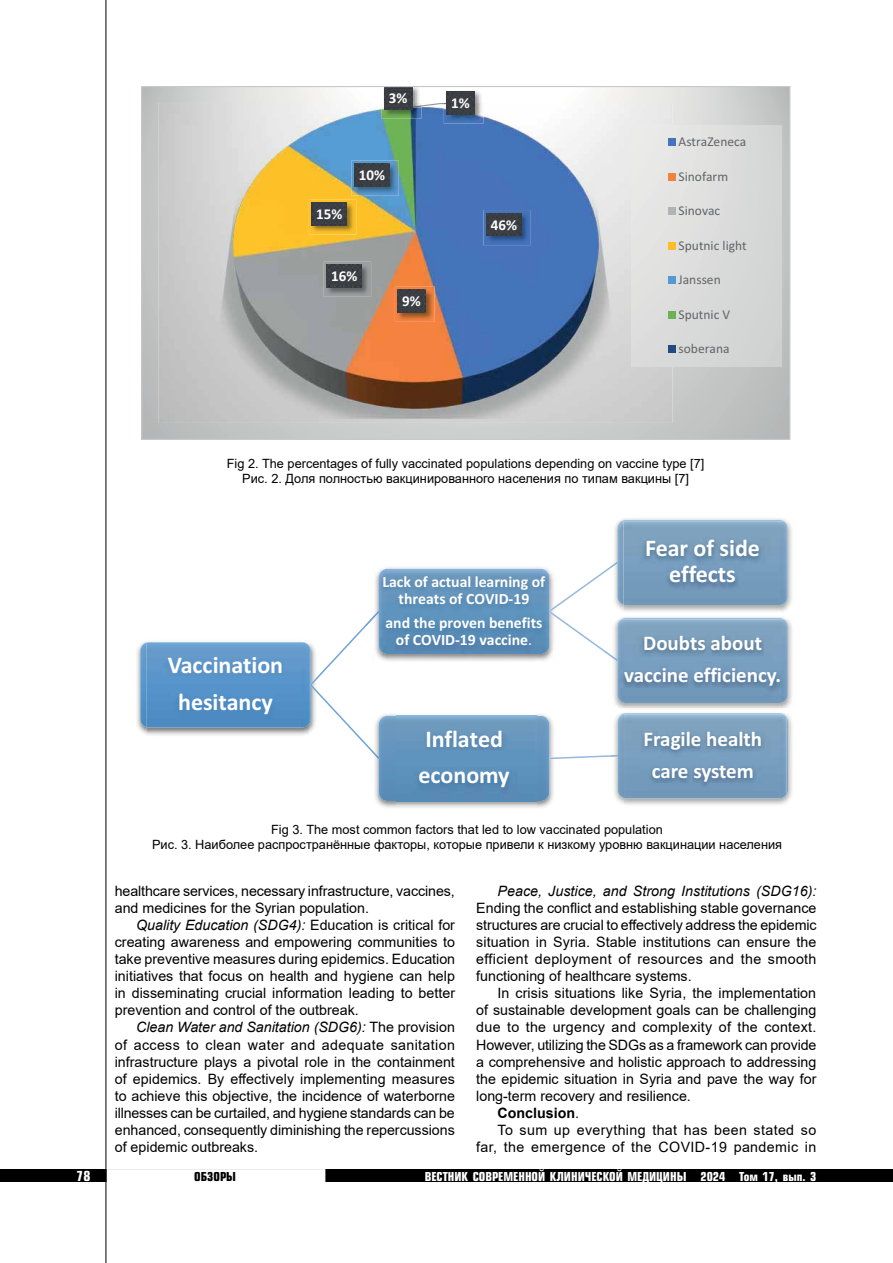
<style>
.page{position:relative;width:893px;height:1263px;background:#fff}
.page>*{position:absolute;margin:0;border:0;box-sizing:border-box;transform-origin:0 0}
.t1{font:700 24px/36.6px "Calibri";color:#fff;text-align:center}
.t2{font:700 21px/32.1px "Calibri";color:#fff;text-align:center}
.t3{font:700 15.75px/17.4px "Calibri";color:#fff;text-align:center}
.t4{font:700 15px "Calibri";color:#fff}
.t5{font:14.25px/17.1px "Arial";color:#000;text-align:justify}
.t6{font:14.25px "Arial";letter-spacing:.025em;color:#000}
.t7{font:italic 14.25px "Arial";letter-spacing:.005em;color:#000}
.t8{font:14.25px "Arial";letter-spacing:.02em;color:#000}
.t9{font:700 14.25px "Arial";color:#000}
.t10{font:13.5px "Calibri";color:#636467}
.t11{font:700 13.5px "Europe Cond";color:#fff}
.t12{font:12.75px/15.3px "Arial";color:#000;text-align:center}
.t13{font:700 12px "Europe Cond";color:#fff}
.t14{font:700 12px "Europe Cond";color:#000}
.s1{font-weight:400}
.s2{font-style:italic}
</style>
<div class="page">
<div style="left:0;top:1169px;width:893px;height:13px;background:#000"></div>
<div style="left:107px;top:1169px;width:218px;height:13px;background:#fff;border:2px solid #fff"></div>
<hr style="left:106px;top:0;width:1px;height:1263px;background:#000">
<svg style="left:141px;top:87px;width:649px;height:353px;background:#aeb2b4"></svg>
<img style="left:137px;top:641px;width:9px;height:93px">
<img style="left:146px;top:641px;width:164px;height:94px">
<img style="left:149px;top:727px;width:153px;height:1px">
<img style="left:140px;top:643px;width:6px;height:77px">
<img style="left:146px;top:642px;width:164px;height:85px">
<img style="left:375px;top:567px;width:174px;height:94px">
<img style="left:379px;top:569px;width:162px;height:84px">
<img style="left:614px;top:518px;width:178px;height:286px">
<img style="left:623px;top:605px;width:164px;height:8px">
<img style="left:617px;top:520px;width:171px;height:85px">
<img style="left:623px;top:521px;width:164px;height:84px">
<img style="left:618px;top:613px;width:174px;height:1px">
<img style="left:613px;top:619px;width:179px;height:89px">
<img style="left:621px;top:618px;width:163px;height:1px">
<img style="left:617px;top:619px;width:171px;height:84px">
<svg style="left:549px;top:562px;width:69px;height:99px"></svg>
<img style="left:375px;top:714px;width:179px;height:94px">
<img style="left:397px;top:714px;width:139px;height:2px">
<img style="left:397px;top:801px;width:139px;height:7px">
<img style="left:397px;top:716px;width:152px;height:85px">
<svg style="left:310px;top:611px;width:70px;height:148px"></svg>
<img style="left:379px;top:716px;width:8px;height:84px">
<img style="left:614px;top:708px;width:178px;height:4px">
<img style="left:624px;top:798px;width:163px;height:7px">
<img style="left:618px;top:713px;width:162px;height:83px">
<svg style="left:549px;top:755px;width:70px;height:4px"></svg>
<img style="left:624px;top:715px;width:163px;height:83px">
<p class="t4" style="left:389px;top:88px;width:20px">3%</p>
<p class="t4" style="left:451px;top:92px;width:20px">1%</p>
<p class="t4" style="left:316px;top:203px;width:28px">15%</p>
<p class="t4" style="left:359px;top:165px;width:28px">10%</p>
<p class="t4" style="left:331px;top:266px;width:28px">16%</p>
<p class="t4" style="left:402px;top:291px;width:20px">9%</p>
<p class="t4" style="left:491px;top:214px;width:28px">46%</p>
<p class="t10" style="left:678px;top:132px;width:69px">AstraZeneca</p>
<p class="t10" style="left:678px;top:167px;width:51px">Sinofarm</p>
<p class="t10" style="left:678px;top:201px;width:43px">Sinovac</p>
<p class="t10" style="left:678px;top:236px;width:70px">Sputnic light</p>
<p class="t10" style="left:678px;top:270px;width:44px">Janssen</p>
<p class="t10" style="left:678px;top:305px;width:53px">Sputnic V</p>
<p class="t10" style="left:678px;top:339px;width:53px">soberana</p>
<p class="t12" style="left:227px;top:456px;width:479px">Fig 2. The percentages of fully vaccinated populations depending on vaccine type [7]<br>Рис. 2. Доля полностью вакцинированного населения по типам вакцины [7]</p>
<h1 class="t1" style="left:168px;top:647px;width:117px">Vaccination hesitancy</h1>
<p class="t3" style="left:382px;top:572px;width:164px">Lack of actual learning of threats of COVID-19</p>
<p class="t3" style="left:385px;top:614px;width:158px">and the proven benefits of COVID-19 vaccine<span class="s1">.</span></p>
<h1 class="t1" style="left:645px;top:534px;width:117px;line-height:26.4px">Fear of side effects</h1>
<h2 class="t2" style="left:624px;top:627px;width:158px">Doubts about vaccine efficiency.</h2>
<h1 class="t1" style="left:418px;top:720px;width:93px;text-align:left">Inflated economy</h1>
<h2 class="t2" style="left:644px;top:722px;width:120px">Fragile health care system</h2>
<p class="t12" style="left:152px;top:821px;width:631px">Fig 3. The most common factors that led to low vaccinated population<br>Рис. 3. Наиболее распространённые факторы, которые привели к низкому уровню вакцинации населения</p>
<p class="t5" style="left:115px;top:882px;width:341px">healthcare services, necessary infrastructure, vaccines, and medicines for the Syrian population.</p>
<p class="t5" style="left:115px;top:916px;width:342px;text-indent:21px"><span class="s2">Quality Education (SDG4):</span> Education is critical for creating awareness and empowering communities to take preventive measures during epidemics. Education initiatives that focus on health and hygiene can help in disseminating crucial information leading to better prevention and control of the outbreak.</p>
<p class="t5" style="left:115px;top:1019px;width:342px;text-indent:21px"><span class="s2">Clean Water and Sanitation (SDG6):</span> The provision of access to clean water and adequate sanitation infrastructure plays a pivotal role in the containment of epidemics. By effectively implementing measures to achieve this objective, the incidence of waterborne illnesses can be curtailed, and hygiene standards can be enhanced, consequently diminishing the repercussions of epidemic outbreaks.</p>
<p class="t7" style="left:497px;top:881px;width:321px">Peace, Justice, and Strong Institutions (SDG16):</p>
<p class="t5" style="left:476px;top:899px;width:342px">Ending the conflict and establishing stable governance structures are crucial to effectively address the epidemic situation in Syria. Stable institutions can ensure the efficient deployment of resources and the smooth functioning of healthcare systems.</p>
<p class="t5" style="left:497px;top:984px;width:320px">In crisis situations like Syria, the implementation</p>
<p class="t5" style="left:476px;top:1002px;width:342px">of sustainable development goals can be challenging</p>
<p class="t8" style="left:476px;top:1017px;width:342px">due to the urgency and complexity of the context.</p>
<p class="t5" style="left:476px;top:1036px;width:342px">However, utilizing the SDGs as a framework can provide</p>
<p class="t5" style="left:476px;top:1053px;width:342px">a comprehensive and holistic approach to addressing</p>
<p class="t5" style="left:476px;top:1070px;width:342px">the epidemic situation in Syria and pave the way for</p>
<p class="t5" style="left:476px;top:1087px;width:216px">long-term recovery and resilience.</p>
<p class="t9" style="left:497px;top:1103px;width:83px">Conclusion<span class="s1">.</span></p>
<p class="t6" style="left:497px;top:1120px;width:320px">To sum up everything that has been stated so</p>
<p class="t6" style="left:476px;top:1137px;width:342px">far, the emergence of the COVID-19 pandemic in</p>
<p class="t11" style="left:76px;top:1167px;width:15px">78</p>
<p class="t14" style="left:194px;top:1168px;width:43px">ОБЗОРЫ</p>
<p class="t13" style="left:425px;top:1168px;width:393px">ВЕСТНИК СОВРЕМЕННОЙ КЛИНИЧЕСКОЙ МЕДИЦИНЫ 2024 Том 17, вып. 3</p>
</div>
